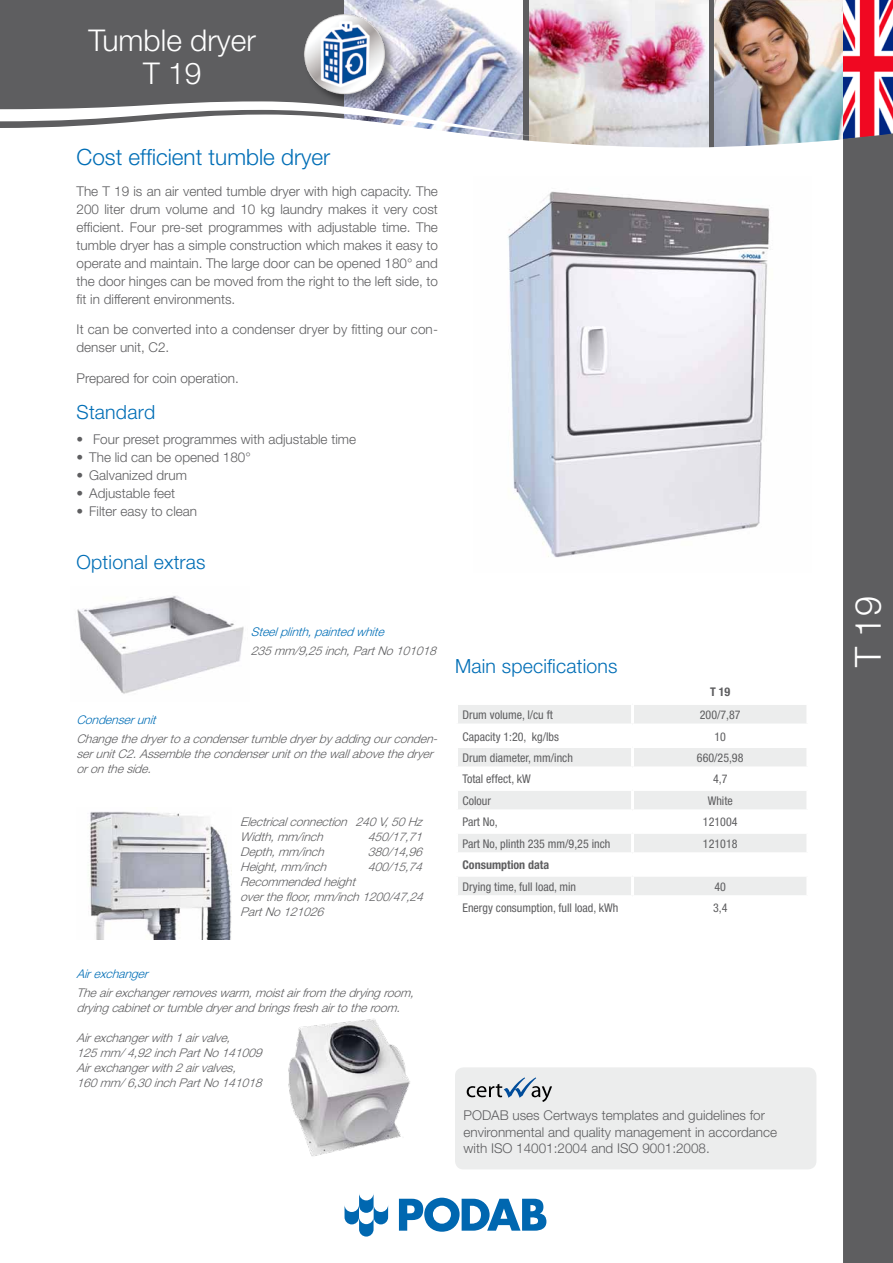
<style>
.page{position:relative;width:893px;height:1263px;background:#fff}
.page>*{position:absolute;margin:0;border:0;box-sizing:border-box;transform-origin:0 0}
.t1{font:300 36px "Helvetica Neue LT Std";color:#fff}
.t2{font:300 30px/33px "Helvetica Neue LT Std";color:#fff;text-align:center}
.t3{font:300 22.5px "Helvetica Neue LT Std";color:#006eb6}
.t4{font:300 19.5px "Helvetica Neue LT Std";letter-spacing:.01em;color:#006eb6}
.t5{font:300 13.5px/18px "Helvetica Neue LT Std";color:#5e5e60}
.t6{font:italic 300 12px/15px "Helvetica Neue LT Std";color:#5e5e60}
.t7{font:condensed 12px "Helvetica Neue LT";color:#5e5e60}
.t8{font:italic 300 12px "Helvetica Neue LT Std";color:#006eb6}
.t9{font:700 condensed 12px "Helvetica Neue LT";color:#5e5e60}
</style>
<div class="page">
<div style="left:0;top:0;width:893px;height:149px;background:#5e5e60"></div>
<img style="left:714px;top:0;width:129px;height:102px">
<img style="left:530px;top:0;width:178px;height:102px">
<img style="left:344px;top:0;width:179px;height:102px">
<div style="left:304px;top:14px;width:93px;height:93px;background:#000;opacity:.45"></div>
<img style="left:304px;top:10px;width:85px;height:89px">
<img style="left:843px;top:0;width:50px;height:133px">
<svg style="left:0;top:102px;width:846px;height:47px;background:#d5d7db"></svg>
<div style="left:843px;top:133px;width:50px;height:1130px;background:#5e5e60"></div>
<svg style="left:399px;top:1198px;width:147px;height:34px"></svg>
<svg style="left:345px;top:1194px;width:43px;height:42px"></svg>
<div style="left:455px;top:1067px;width:361px;height:102px;background:#eceded;border-radius:9px"></div>
<svg style="left:467px;top:1077px;width:85px;height:25px"></svg>
<svg style="left:458px;top:705px;width:348px;height:190px;fill:#eceded"></svg>
<hr style="left:631px;top:705px;width:3px;height:18px;background:#fff">
<hr style="left:455px;top:723px;width:177px;height:3px;background:#fff">
<hr style="left:632px;top:723px;width:177px;height:3px;background:#fff">
<hr style="left:631px;top:726px;width:3px;height:19px;background:#fff">
<hr style="left:455px;top:745px;width:177px;height:3px;background:#fff">
<hr style="left:632px;top:745px;width:177px;height:3px;background:#fff">
<hr style="left:631px;top:748px;width:3px;height:18px;background:#fff">
<hr style="left:455px;top:766px;width:177px;height:3px;background:#fff">
<hr style="left:632px;top:766px;width:177px;height:3px;background:#fff">
<hr style="left:631px;top:769px;width:3px;height:19px;background:#fff">
<hr style="left:455px;top:788px;width:177px;height:3px;background:#fff">
<hr style="left:632px;top:788px;width:177px;height:3px;background:#fff">
<hr style="left:631px;top:791px;width:3px;height:18px;background:#fff">
<hr style="left:455px;top:809px;width:177px;height:3px;background:#fff">
<hr style="left:632px;top:809px;width:177px;height:3px;background:#fff">
<hr style="left:631px;top:812px;width:3px;height:19px;background:#fff">
<hr style="left:455px;top:831px;width:177px;height:3px;background:#fff">
<hr style="left:632px;top:831px;width:177px;height:3px;background:#fff">
<hr style="left:631px;top:834px;width:3px;height:18px;background:#fff">
<hr style="left:455px;top:852px;width:177px;height:3px;background:#fff">
<hr style="left:632px;top:852px;width:177px;height:3px;background:#fff">
<hr style="left:631px;top:855px;width:3px;height:19px;background:#fff">
<hr style="left:455px;top:874px;width:177px;height:3px;background:#fff">
<hr style="left:632px;top:874px;width:177px;height:3px;background:#fff">
<hr style="left:631px;top:877px;width:3px;height:18px;background:#fff">
<img style="left:88px;top:812px;width:143px;height:127px">
<img style="left:508px;top:191px;width:262px;height:367px">
<img style="left:288px;top:1019px;width:122px;height:137px">
<img style="left:77px;top:596px;width:167px;height:98px">
<h2 class="t2" style="left:89px;top:23px;width:169px">Tumble dryer<br>T 19</h2>
<h3 class="t3" style="left:77px;top:143px;width:255px">Cost efficient tumble dryer</h3>
<p class="t5" style="left:77px;top:182px;width:363px;text-align:justify">The T 19 is an air vented tumble dryer with high capacity. The 200 liter drum volume and 10 kg laundry makes it very cost efficient. Four pre-set programmes with adjustable time. The tumble dryer has a simple construction which makes it easy to operate and maintain. The large door can be opened 180° and the door hinges can be moved from the right to the left side, to fit in different environments.</p>
<p class="t5" style="left:77px;top:320px;width:363px">It can be converted into a condenser dryer by fitting our con&shy;denser unit, C2.</p>
<p class="t5" style="left:77px;top:369px;width:164px">Prepared for coin operation.</p>
<h3 class="t4" style="left:77px;top:400px;width:80px">Standard</h3>
<p class="t5" style="left:77px;top:430px;width:281px">• Four preset programmes with adjustable time</p>
<p class="t5" style="left:77px;top:448px;width:176px">• The lid can be opened 180°</p>
<p class="t5" style="left:77px;top:466px;width:112px">• Galvanized drum</p>
<p class="t5" style="left:77px;top:484px;width:100px">• Adjustable feet</p>
<p class="t5" style="left:77px;top:502px;width:122px">• Filter easy to clean</p>
<h3 class="t4" style="left:77px;top:550px;width:131px">Optional extras</h3>
<p class="t8" style="left:251px;top:624px;width:139px">Steelplinth,paintedwhite</p>
<p class="t6" style="left:251px;top:643px;width:191px">235mm/9,25 inch,PartNo101018</p>
<p class="t8" style="left:77px;top:712px;width:85px">Condenserunit</p>
<p class="t6" style="left:77px;top:731px;width:366px">Changethedryertoacondensertumbledryerby addingourconden&shy;serunitC2.Assemblethecondenserunitonthewallabovethedryer orontheside.</p>
<p class="t6" style="left:240px;top:814px;width:187px">Electricalconnection 240V,50Hz<br>Width,mm/inch</p>
<p class="t6" style="left:368px;top:829px;width:60px">450/17,71</p>
<p class="t6" style="left:240px;top:844px;width:89px">Depth,mm/inch</p>
<p class="t6" style="left:368px;top:844px;width:60px">380/14,96</p>
<p class="t6" style="left:240px;top:859px;width:91px">Height,mm/inch</p>
<p class="t6" style="left:368px;top:859px;width:60px">400/15,74</p>
<p class="t6" style="left:240px;top:874px;width:188px">Recommendedheight overthefloor,mm/inch1200/47,24<br>PartNo121026</p>
<h3 class="t4" style="left:455px;top:654px;width:164px">Main specifications</h3>
<p class="t9" style="left:710px;top:684px;width:22px">T 19</p>
<p class="t7" style="left:462px;top:708px;width:92px">Drum volume, l/cu ft</p>
<p class="t7" style="left:700px;top:708px;width:42px">200/7,87</p>
<p class="t7" style="left:462px;top:729px;width:98px">Capacity 1:20, kg/lbs</p>
<p class="t7" style="left:714px;top:729px;width:13px">10</p>
<p class="t7" style="left:462px;top:751px;width:112px">Drum diameter, mm/inch</p>
<p class="t7" style="left:697px;top:751px;width:48px">660/25,98</p>
<p class="t7" style="left:462px;top:772px;width:70px">Total effect, kW</p>
<p class="t7" style="left:713px;top:772px;width:16px">4,7</p>
<p class="t7" style="left:462px;top:794px;width:30px">Colour</p>
<p class="t7" style="left:708px;top:794px;width:27px">White</p>
<p class="t7" style="left:462px;top:815px;width:37px">Part No,</p>
<p class="t7" style="left:703px;top:815px;width:36px">121004</p>
<p class="t7" style="left:462px;top:837px;width:149px">Part No, plinth 235 mm/9,25 inch</p>
<p class="t7" style="left:703px;top:837px;width:36px">121018</p>
<p class="t9" style="left:462px;top:857px;width:88px">Consumption data</p>
<p class="t7" style="left:462px;top:879px;width:115px">Drying time, full load, min</p>
<p class="t7" style="left:714px;top:879px;width:13px">40</p>
<p class="t7" style="left:462px;top:901px;width:157px">Energy consumption, full load, kWh</p>
<p class="t7" style="left:713px;top:901px;width:16px">3,4</p>
<p class="t8" style="left:77px;top:966px;width:77px">Airexchanger</p>
<p class="t6" style="left:77px;top:985px;width:343px">Theairexchangerremoveswarm,moistairfrom thedryingroom, dryingcabinetortumbledryerandbringsfreshairtotheroom.</p>
<p class="t6" style="left:77px;top:1030px;width:191px">Airexchangerwith1airvalve,<br>125mm/4,92inchPartNo141009<br>Airexchangerwith2airvalves,<br>160mm/6,30inchPartNo141018</p>
<p class="t5" style="left:463px;top:1107px;width:315px;line-height:16.5px">PODAB uses Certways templates and guidelines for environmental and quality management in accordance with ISO 14001:2004 and ISO 9001:2008.</p>
<h1 class="t1" style="left:846px;top:666px;width:72px;rotate:-90deg">T 19</h1>
</div>
